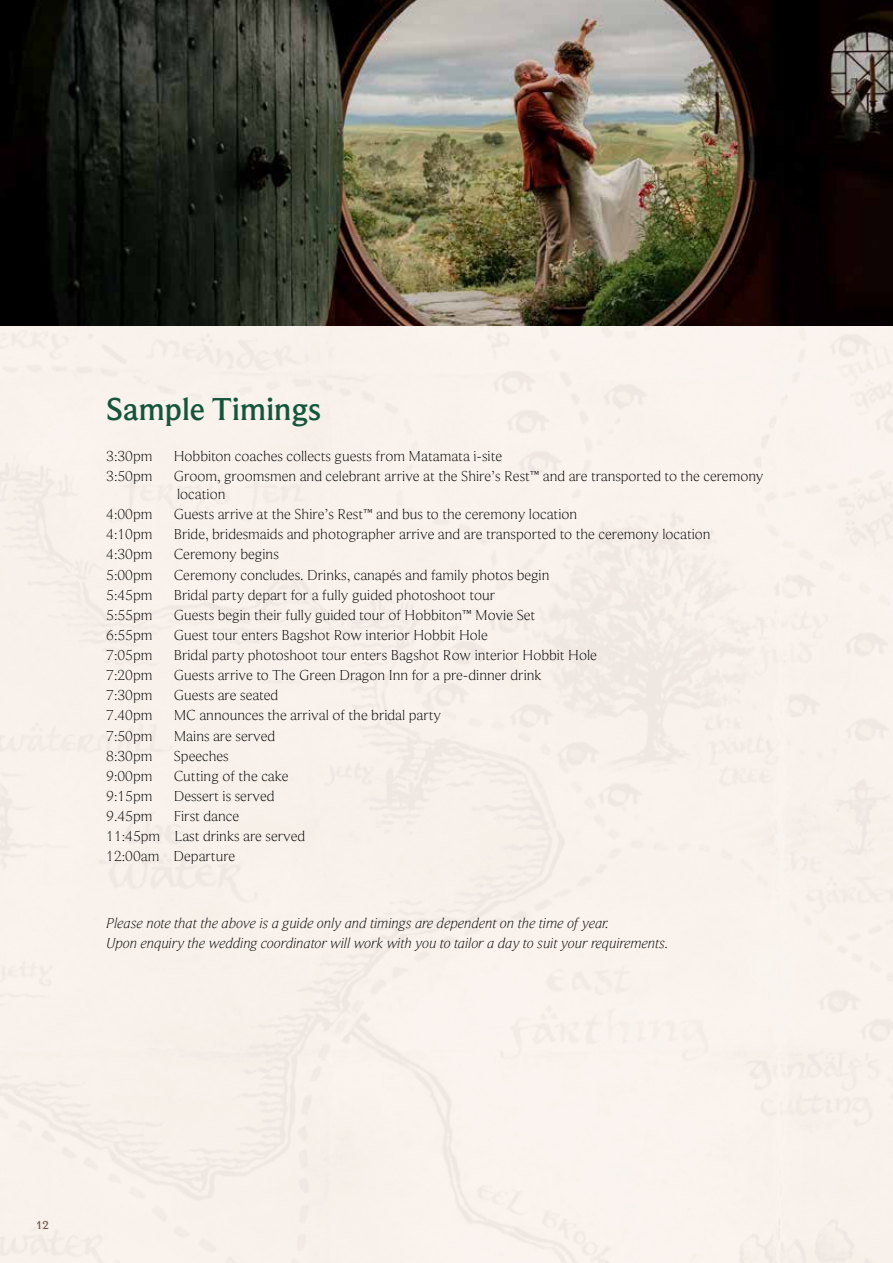
<style>
.page{position:relative;width:893px;height:1263px;background:#fff}
.page>*{position:absolute;margin:0;border:0;box-sizing:border-box;transform-origin:0 0}
.t1{font:500 33px "Beaufort Pro";color:#13563b}
.t2{font:300 15px/20.1px "Beaufort Pro";color:#000}
.t3{font:italic 300 15px/20.1px "Beaufort Pro";color:#000}
.t4{font:500 12px "Beaufort Pro";color:#6f594d}
</style>
<div class="page">
<div style="left:0;top:325px;width:893px;height:938px;background:#f9f2ec"></div>
<img style="left:0;top:0;width:893px;height:325px">
<h1 class="t1" style="left:106px;top:391px;width:216px">Sample Timings</h1>
<p class="t2" style="left:106px;top:446px;width:48px">3:30pm</p>
<p class="t2" style="left:174px;top:446px;width:330px">Hobbiton coaches collects guests from Matamata i-site</p>
<p class="t2" style="left:106px;top:466px;width:48px">3:50pm</p>
<p class="t2" style="left:174px;top:467px;width:591px;line-height:18px">Groom, groomsmen and celebrant arrive at the Shire’s Rest™ and are transported to the ceremony location</p>
<p class="t2" style="left:106px;top:504px;width:48px">4:00pm</p>
<p class="t2" style="left:174px;top:504px;width:405px">Guests arrive at the Shire’s Rest™ and bus to the ceremony location</p>
<p class="t2" style="left:106px;top:524px;width:48px">4:10pm</p>
<p class="t2" style="left:174px;top:524px;width:538px">Bride, bridesmaids and photographer arrive and are transported to the ceremony location</p>
<p class="t2" style="left:106px;top:545px;width:48px">4:30pm</p>
<p class="t2" style="left:174px;top:545px;width:107px">Ceremony begins</p>
<p class="t2" style="left:106px;top:565px;width:48px">5:00pm</p>
<p class="t2" style="left:174px;top:565px;width:377px">Ceremony concludes. Drinks, canapés and family photos begin</p>
<p class="t2" style="left:106px;top:585px;width:48px">5:45pm</p>
<p class="t2" style="left:174px;top:585px;width:323px">Bridal party depart for a fully guided photoshoot tour</p>
<p class="t2" style="left:106px;top:605px;width:48px">5:55pm</p>
<p class="t2" style="left:174px;top:605px;width:363px">Guests begin their fully guided tour of Hobbiton™ Movie Set</p>
<p class="t2" style="left:106px;top:625px;width:48px">6:55pm</p>
<p class="t2" style="left:174px;top:625px;width:316px">Guest tour enters Bagshot Row interior Hobbit Hole</p>
<p class="t2" style="left:106px;top:645px;width:48px">7:05pm</p>
<p class="t2" style="left:174px;top:645px;width:425px">Bridal party photoshoot tour enters Bagshot Row interior Hobbit Hole</p>
<p class="t2" style="left:106px;top:665px;width:48px">7:20pm</p>
<p class="t2" style="left:174px;top:665px;width:370px">Guests arrive to The Green Dragon Inn for a pre-dinner drink</p>
<p class="t2" style="left:106px;top:686px;width:48px">7:30pm</p>
<p class="t2" style="left:174px;top:686px;width:106px">Guests are seated</p>
<p class="t2" style="left:106px;top:706px;width:48px">7.40pm</p>
<p class="t2" style="left:174px;top:706px;width:269px">MC announces the arrival of the bridal party</p>
<p class="t2" style="left:106px;top:726px;width:48px">7:50pm</p>
<p class="t2" style="left:174px;top:726px;width:103px">Mains are served</p>
<p class="t2" style="left:106px;top:746px;width:48px">8:30pm</p>
<p class="t2" style="left:174px;top:746px;width:56px">Speeches</p>
<p class="t2" style="left:106px;top:766px;width:48px">9:00pm</p>
<p class="t2" style="left:174px;top:766px;width:116px">Cutting of the cake</p>
<p class="t2" style="left:106px;top:786px;width:48px">9:15pm</p>
<p class="t2" style="left:174px;top:786px;width:102px">Dessert is served</p>
<p class="t2" style="left:106px;top:806px;width:48px">9.45pm</p>
<p class="t2" style="left:106px;top:806px;width:201px;text-indent:67px">First dance<br>11:45pm Last drinks are served<br>12:00am Departure</p>
<p class="t3" style="left:106px;top:913px;width:564px">Please note that the above is a guide only and timings are dependent on the time of year.<br>Upon enquiry the wedding coordinator will work with you to tailor a day to suit your requirements.</p>
<p class="t4" style="left:36px;top:1219px;width:14px">12</p>
</div>
